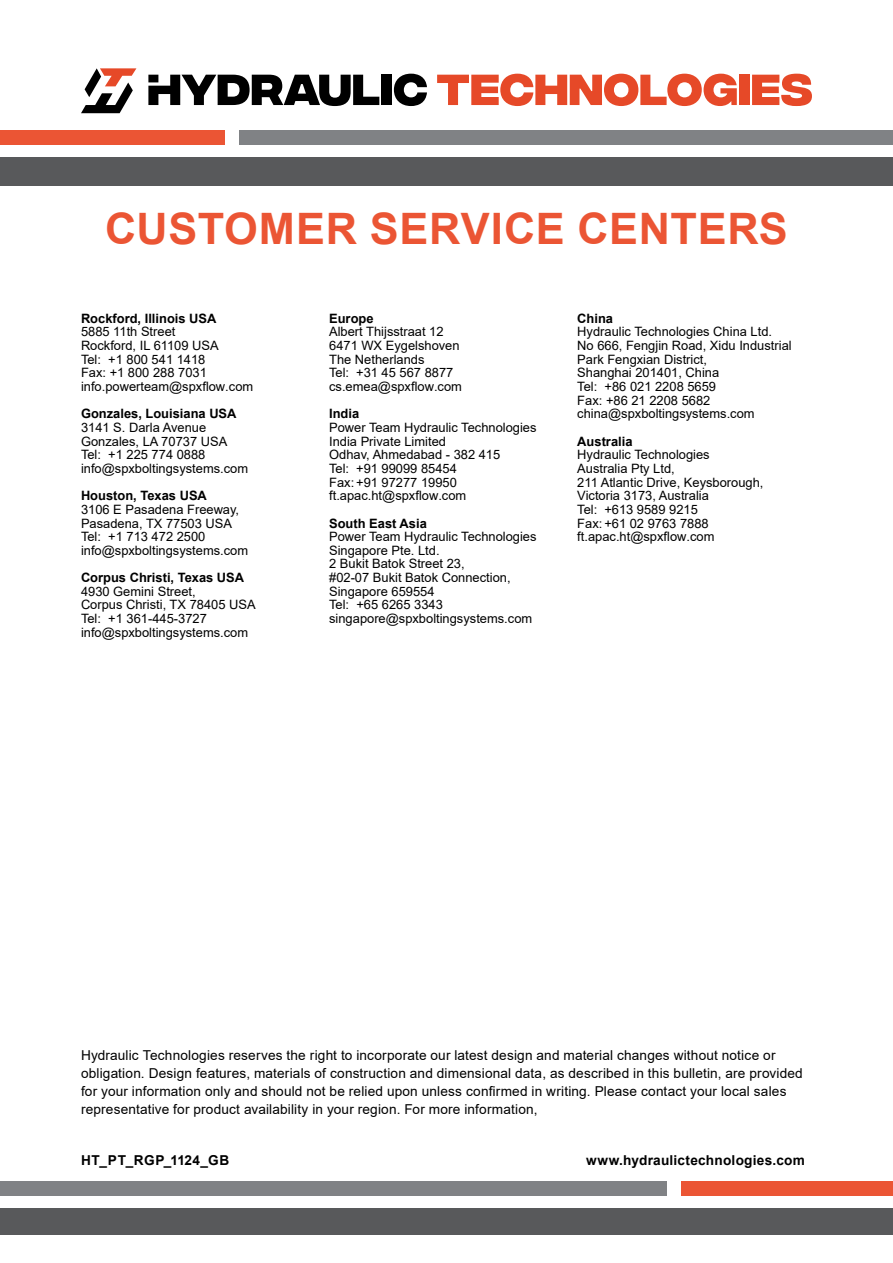
<style>
.page{position:relative;width:893px;height:1263px;background:#fff}
.page>*{position:absolute;margin:0;border:0;box-sizing:border-box;transform-origin:0 0}
.Large_Interior_Headline__Akzidenz_Grotes{font:700 43.35px "Arial";letter-spacing:.015em;color:#eb5534}
.Footnotes__Akzidenz_Grotesk_Italic_9_5_1{font:13.65px/18px "Arial";letter-spacing:.01em;color:#000}
.Table_Category__Akzidenz_Grotesk_Bold_9_{font:700 13.65px "Arial";letter-spacing:.02em;color:#000}
._08_AddressSub{font:12.9px/13.6px "Arial";color:#000}
._08_AddressSub-2{font:700 12.9px "Arial";color:#000}
.s1{font-weight:700}
</style>
<div class="page">
<svg style="left:148px;top:75px;width:231px;height:31px"></svg>
<div style="left:382px;top:75px;width:10px;height:30px;background:#000"></div>
<svg style="left:394px;top:74px;width:33px;height:32px"></svg>
<svg style="left:437px;top:74px;width:300px;height:32px"></svg>
<div style="left:739px;top:75px;width:10px;height:30px;background:#e64928"></div>
<svg style="left:752px;top:74px;width:60px;height:32px"></svg>
<svg style="left:81px;top:68px;width:55px;height:45px"></svg>
<div style="left:0;top:158px;width:893px;height:28px;background:#58595b"></div>
<div style="left:240px;top:130px;width:653px;height:14px;background:#808285"></div>
<div style="left:0;top:130px;width:225px;height:14px;background:#eb5534"></div>
<div style="left:0;top:1208px;width:893px;height:27px;background:#58595b"></div>
<div style="left:0;top:1181px;width:666px;height:14px;background:#808285"></div>
<div style="left:681px;top:1181px;width:212px;height:14px;background:#eb5534"></div>
<p class="Large_Interior_Headline__Akzidenz_Grotes" style="left:105px;top:198px;width:684px">CUSTOMER SERVICE CENTERS</p>
<p class="_08_AddressSub-2" style="left:81px;top:309px;width:137px">Rockford, Illinois USA</p>
<p class="_08_AddressSub" style="left:81px;top:325px;width:96px">5885 11th Street</p>
<p class="_08_AddressSub" style="left:81px;top:339px;width:139px">Rockford, IL 61109 USA</p>
<p class="_08_AddressSub" style="left:81px;top:352px;width:126px">Tel: +1 800 541 1418</p>
<p class="_08_AddressSub" style="left:81px;top:366px;width:127px">Fax: +1 800 288 7031</p>
<p class="_08_AddressSub" style="left:81px;top:380px;width:174px">info.powerteam@spxflow.com</p>
<p class="_08_AddressSub-2" style="left:81px;top:405px;width:157px">Gonzales, Louisiana USA</p>
<p class="_08_AddressSub" style="left:81px;top:420px;width:127px">3141 S. Darla Avenue</p>
<p class="_08_AddressSub" style="left:81px;top:434px;width:148px">Gonzales, LA 70737 USA</p>
<p class="_08_AddressSub" style="left:81px;top:448px;width:126px">Tel: +1 225 774 0888</p>
<p class="_08_AddressSub" style="left:81px;top:461px;width:169px">info@spxboltingsystems.com</p>
<p class="_08_AddressSub-2" style="left:81px;top:487px;width:127px">Houston, Texas USA</p>
<p class="_08_AddressSub" style="left:81px;top:502px;width:160px">3106 E Pasadena Freeway,<br>Pasadena, TX 77503 USA</p>
<p class="_08_AddressSub" style="left:81px;top:530px;width:126px">Tel: +1 713 472 2500</p>
<p class="_08_AddressSub" style="left:81px;top:543px;width:169px">info@spxboltingsystems.com</p>
<p class="_08_AddressSub-2" style="left:81px;top:568px;width:165px">Corpus Christi, Texas USA</p>
<p class="_08_AddressSub" style="left:81px;top:584px;width:176px">4930 Gemini Street,<br>Corpus Christi, TX 78405 USA</p>
<p class="_08_AddressSub" style="left:81px;top:612px;width:127px">Tel: +1 361-445-3727</p>
<p class="_08_AddressSub" style="left:81px;top:625px;width:169px">info@spxboltingsystems.com</p>
<p class="_08_AddressSub-2" style="left:329px;top:309px;width:46px">Europe</p>
<p class="_08_AddressSub" style="left:329px;top:325px;width:116px">Albert Thijsstraat 12</p>
<p class="_08_AddressSub" style="left:329px;top:339px;width:132px">6471 WX Eygelshoven</p>
<p class="_08_AddressSub" style="left:329px;top:352px;width:97px">The Netherlands</p>
<p class="_08_AddressSub" style="left:329px;top:366px;width:134px">Tel: +31 45 567 8877 cs.emea@spxflow.com</p>
<p class="_08_AddressSub" style="left:329px;top:407px;width:209px"><span class="s1">India<br></span>Power Team Hydraulic Technologies<br>India Private Limited<br>Odhav, Ahmedabad - 382 415</p>
<p class="_08_AddressSub" style="left:329px;top:461px;width:129px">Tel: +91 99099 85454</p>
<p class="_08_AddressSub" style="left:329px;top:475px;width:139px">Fax: +91 97277 19950 ft.apac.ht@spxflow.com</p>
<p class="_08_AddressSub-2" style="left:329px;top:514px;width:99px">South East Asia</p>
<p class="_08_AddressSub" style="left:329px;top:530px;width:209px">Power Team Hydraulic Technologies<br>Singapore Pte. Ltd.<br>2 Bukit Batok Street 23,<br>#02-07 Bukit Batok Connection,<br>Singapore 659554</p>
<p class="_08_AddressSub" style="left:329px;top:598px;width:115px">Tel: +65 6265 3343</p>
<p class="_08_AddressSub" style="left:329px;top:612px;width:205px">singapore@spxboltingsystems.com</p>
<p class="_08_AddressSub-2" style="left:577px;top:309px;width:37px">China</p>
<p class="_08_AddressSub" style="left:577px;top:325px;width:196px">Hydraulic Technologies China Ltd.</p>
<p class="_08_AddressSub" style="left:577px;top:339px;width:216px">No 666, Fengjin Road, Xidu Industrial<br>Park Fengxian District,<br>Shanghai 201401, China</p>
<p class="_08_AddressSub" style="left:577px;top:380px;width:179px">Tel: +86 021 2208 5659<br>Fax: +86 21 2208 5682 china@spxboltingsystems.com</p>
<p class="_08_AddressSub-2" style="left:577px;top:432px;width:57px">Australia</p>
<p class="_08_AddressSub" style="left:577px;top:448px;width:188px">Hydraulic Technologies<br>Australia Pty Ltd,<br>211 Atlantic Drive, Keysborough,<br>Victoria 3173, Australia</p>
<p class="_08_AddressSub" style="left:577px;top:502px;width:122px">Tel: +613 9589 9215</p>
<p class="_08_AddressSub" style="left:577px;top:516px;width:139px">Fax: +61 02 9763 7888 ft.apac.ht@spxflow.com</p>
<p class="Footnotes__Akzidenz_Grotesk_Italic_9_5_1" style="left:81px;top:1046px;width:723px">Hydraulic Technologies reserves the right to incorporate our latest design and material changes without notice or obligation. Design features, materials of construction and dimensional data, as described in this bulletin, are provided for your information only and should not be relied upon unless confirmed in writing. Please contact your local sales representative for product availability in your region. For more information,</p>
<p class="Table_Category__Akzidenz_Grotesk_Bold_9_" style="left:81px;top:1150px;width:150px">HT_PT_RGP_1124_GB</p>
<p class="Table_Category__Akzidenz_Grotesk_Bold_9_" style="left:586px;top:1150px;width:220px">www.hydraulictechnologies.com</p>
</div>
